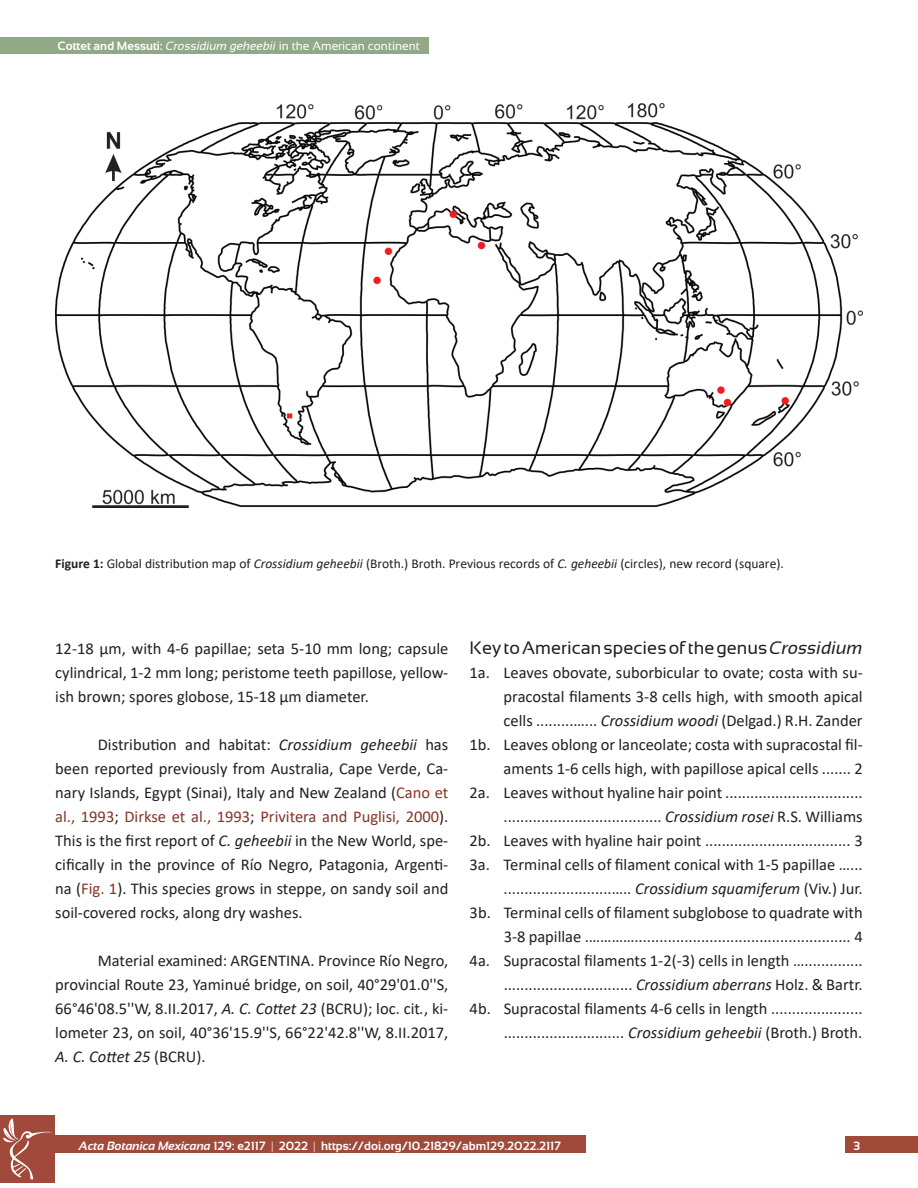
<style>
.page{position:relative;width:918px;height:1188px;background:#fff}
.page>*{position:absolute;margin:0;border:0;box-sizing:border-box;transform-origin:0 0}
.t1{font:18px "Sansation";letter-spacing:.005em;color:#231f20}
.t2{font:16.5px/24px "Calibri";color:#231f20;text-align:justify}
.t3{font:13.5px "Calibri";color:#231f20}
.t4{font:700 12px "Sansation";color:#fff}
.t5{font:12px "Sansation";color:#fff}
.t6{font:italic 700 12px "Sansation";color:#fff}
.s1{font-weight:700}
.s2{font-style:italic}
.s3{color:#853427}
.s4{font-weight:300}
</style>
<div class="page">
<div style="left:846px;top:1136px;width:72px;height:17px;background:#a04a3a"></div>
<div style="left:0;top:37px;width:428px;height:17px;background:#91a987"></div>
<div style="left:0;top:1135px;width:586px;height:18px;background:#a04a3a"></div>
<div style="left:0;top:1115px;width:55px;height:67px;background:#a14a3b"></div>
<svg style="left:3px;top:1118px;width:49px;height:62px"></svg>
<img style="left:55px;top:103px;width:808px;height:404px">
<p class="t5" style="left:58px;top:39px;width:364px"><span class="s1">Cottet and Messuti:</span> <span class="s2">Crossidium geheebii</span> in the American continent</p>
<p class="t3" style="left:55px;top:554px;width:730px"><span class="s1">Figure 1:</span> Global distribution map of <span class="s2">Crossidium geheebii</span> (Broth.) Broth. Previous records of <span class="s2">C. geheebii</span> (circles), new record (square).</p>
<p class="t2" style="left:55px;top:636px;width:395px">12-18 µm, with 4-6 papillae; seta 5-10 mm long; capsule cylindrical, 1-2 mm long; peristome teeth papillose, yellow&shy;ish brown; spores globose, 15-18 µm diameter.</p>
<p class="t2" style="left:55px;top:732px;width:395px;text-indent:43px">Distribution and habitat: <span class="s2">Crossidium geheebii</span> has been reported previously from Australia, Cape Verde, Ca&shy;nary Islands, Egypt (Sinai), Italy and New Zealand (<span class="s3">Cano et al., 1993</span>; <span class="s3">Dirkse et al., 1993</span>; <span class="s3">Privitera and Puglisi, 2000</span>).<br>This is the first report of <span class="s2">C. geheebii</span> in the New World, spe&shy;cifically in the province of Río Negro, Patagonia, Argenti&shy;na (<span class="s3">Fig. 1</span>). This species grows in steppe, on sandy soil and soil-covered rocks, along dry washes.</p>
<p class="t2" style="left:55px;top:948px;width:395px;text-indent:43px">Material examined: ARGENTINA. Province Río Negro, provincial Route 23, Yaminué bridge, on soil, 40°29'01.0''S, 66°46'08.5''W, 8.II.2017, <span class="s2">A. C. Cottet 23</span> (BCRU); loc. cit<span class="s2">.</span>, ki&shy;lometer 23, on soil, 40°36'15.9''S, 66°22'42.8''W, 8.II.2017, <span class="s2">A. C. Cottet 25</span> (BCRU).</p>
<p class="t1" style="left:470px;top:638px;width:395px">Key to American species of the genus <span class="s2">Crossidium</span></p>
<p class="t2" style="left:470px;top:660px;width:395px;text-align:right">1a. Leaves obovate, suborbicular to ovate; costa with su&shy;pracostal filaments 3-8 cells high, with smooth apical<br>cells .........…... <span class="s2">Crossidium woodi</span> (Delgad.) R.H. Zander<br>1b. Leaves oblong or lanceolate; costa with supracostal fil&shy;aments 1-6 cells high, with papillose apical cells ....... 2<br>2a. Leaves without hyaline hair point ................................. ...................................... <span class="s2">Crossidium rosei</span> R.S. Williams<br>2b. Leaves with hyaline hair point ................................... 3<br>3a. Terminal cells of filament conical with 1-5 papillae …... ..........................….. <span class="s2">Crossidium squamiferum</span> (Viv.) Jur.<br>3b. Terminal cells of filament subglobose to quadrate with 3-8 papillae .………….................................................... 4<br>4a. Supracostal filaments 1-2(-3) cells in length ….............. ............................... <span class="s2">Crossidium aberrans</span> Holz. &amp; Bartr.<br>4b. Supracostal filaments 4-6 cells in length ...................... ............................. <span class="s2">Crossidium geheebii</span> (Broth.) Broth.</p>
<p class="t4" style="left:193px;top:1135px;width:351px">128: e1924 <span class="s4">|</span> 2021 <span class="s4">|</span> https://doi.org/10.21829/abm128.2021.1924</p>
<p class="t4" style="left:58px;top:1138px;width:484px"><sup>Acta</sup> <sup>Botanica</sup> <sup>Mexicana</sup> 128: e1829 <span class="s4">|</span> 2021 <span class="s4">|</span> https://doi.org/10.2 829/abm128.2021.1829</p>
<p class="t6" style="left:56px;top:1138px;width:134px">Acta Botanic Mexicana</p>
<p class="t4" style="left:79px;top:1139px;width:484px"><span class="s2">Acta Botanica Mexicana</span> 129: e2117 <span class="s4">|</span> 2022 <span class="s4">|</span> https://doi.org/10.21829/abm129.2022.2117</p>
<p class="t4" style="left:853px;top:1139px;width:8px">3</p>
</div>
